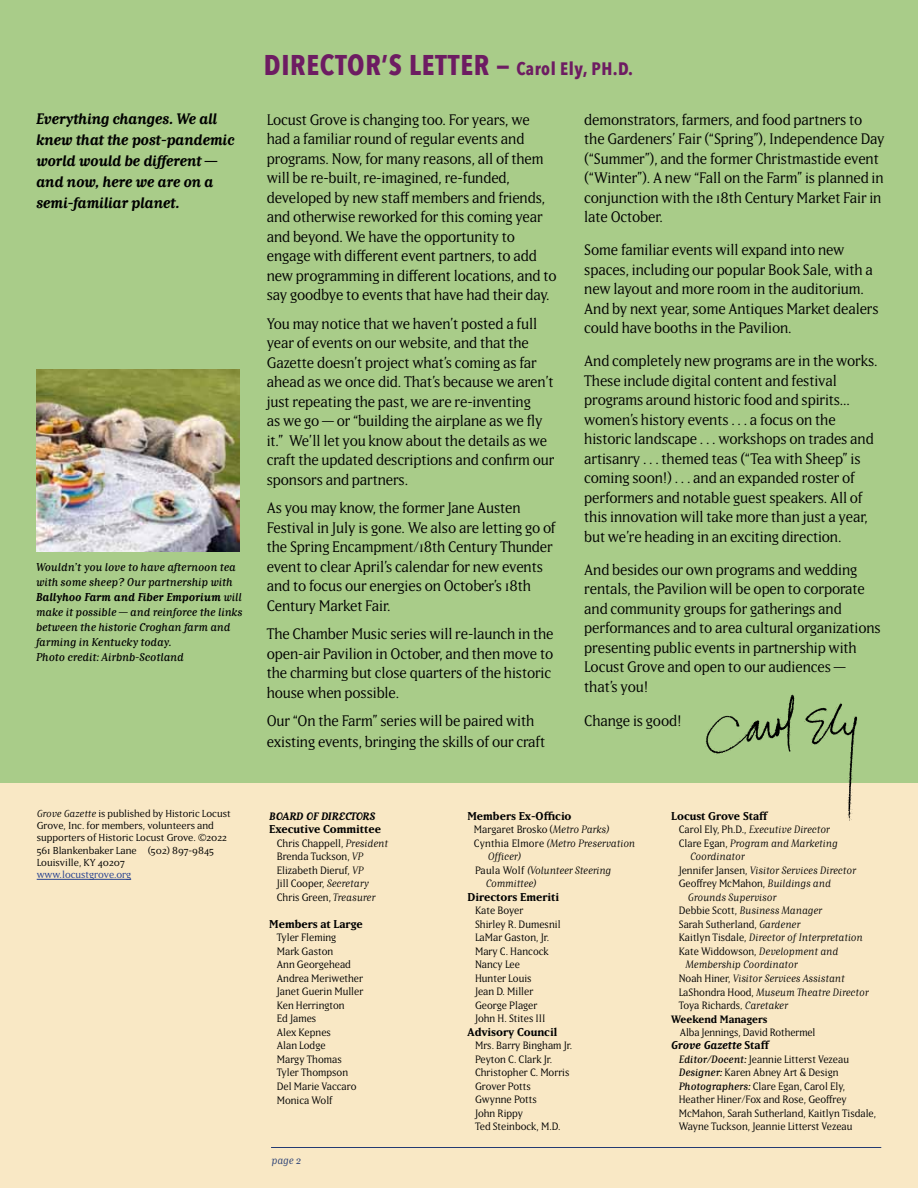
<style>
.page{position:relative;width:918px;height:1188px;background:#fff}
.page>*{position:absolute;margin:0;border:0;box-sizing:border-box;transform-origin:0 0}
.t1{font:700 28.5px "Avenir Next Condensed";letter-spacing:.025em;color:#6d1c62}
.t2{font:15px/19.5px "Matrix IIOT";letter-spacing:-.01em;color:#000}
.t3{font:italic 700 15px/21px "Matrix IIOT";letter-spacing:-.02em;color:#000}
.t4{font:italic 11.25px/15px "Matrix IIOT";color:#000}
.t5{font:700 11.25px "Matrix IIOT";color:#000}
.t6{font:italic 700 11.25px "Matrix IIOT";color:#000}
.t7{font:700 10.65px "Matrix II Script OT";letter-spacing:-.01em;color:#000;scale:1.06 1}
.t8{font:10.5px/13.5px "Matrix IIOT";color:#000}
.t9{font:italic 10.5px "Matrix IIOT";color:#000}
.t10{font:700 10.5px "Matrix IIOT";color:#000}
.t11{font:italic 10.5px "Matrix IIOT";color:#233a72}
.t12{font:10.05px/12px "Matrix IIOT";color:#000;scale:1.04 1}
.t13{font:10.05px/12px "Matrix IIOT";color:#000;scale:1.06 1}
.t14{font:10.05px "Matrix IIOT";color:#25408f;scale:1.06 1}
.s1{font-weight:700}
.s2{font-size:18px}
.s3{font-style:italic}
.s4{font-style:normal}
</style>
<div class="page">
<div style="left:0;top:780px;width:918px;height:408px;background:#f9e8c5"></div>
<hr style="left:271px;top:1147px;width:610px;height:1px;background:#233a72">
<hr style="left:37px;top:879px;width:94px;height:1px;background:#25408f">
<div style="left:0;top:0;width:918px;height:783px;background:#a9cc89"></div>
<img style="left:705px;top:694px;width:152px;height:127px">
<img style="left:36px;top:369px;width:204px;height:183px">
<p class="t3" style="left:36px;top:108px;width:200px">Everything changes. We all knew that the post-pandemic world would be different — and now, here we are on a semi-familiar planet.</p>
<p class="t4" style="left:36px;top:560px;width:208px">Wouldn’t you love to have afternoon tea with some sheep? Our partnership with <span class="s1">Ballyhoo Farm and Fiber Emporium</span> will make it possible — and reinforce the links between the historic Croghan farm and farming in Kentucky today.<br>Photo credit: Airbnb-Scotland</p>
<h1 class="t1" style="left:264px;top:47px;width:371px">DIRECTOR’S LETTER — <span class="s2">Carol Ely, Ph.D.</span></h1>
<p class="t2" style="left:267px;top:109px;width:291px">Locust Grove is changing too. For years, we had a familiar round of regular events and programs. Now, for many reasons, all of them will be re-built, re-imagined, re-funded, developed by new staff members and friends, and otherwise reworked for this coming year and beyond. We have the opportunity to engage with different event partners, to add new programming in different locations, and to say goodbye to events that have had their day.</p>
<p class="t2" style="left:267px;top:313px;width:289px">You may notice that we haven’t posted a full year of events on our website, and that the Gazette doesn’t project what’s coming as far ahead as we once did. That’s because we aren’t just repeating the past, we are re-inventing<br>as we go — or “building the airplane as we fly it.” We’ll let you know about the details as we craft the updated descriptions and confirm our sponsors and partners.</p>
<p class="t2" style="left:267px;top:498px;width:290px">As you may know, the former Jane Austen Festival in July is gone. We also are letting go of the Spring Encampment/18th Century Thunder event to clear April’s calendar for new events and to focus our energies on October’s 18th Century Market Fair.</p>
<p class="t2" style="left:267px;top:624px;width:288px">The Chamber Music series will re-launch in the open-air Pavilion in October, and then move to the charming but close quarters of the historic house when possible.</p>
<p class="t2" style="left:267px;top:710px;width:280px;line-height:21px">Our “On the Farm” series will be paired with existing events, bringing the skills of our craft</p>
<p class="t2" style="left:584px;top:109px;width:302px">demonstrators, farmers, and food partners to the Gardeners’ Fair (“Spring”), Independence Day (“Summer”), and the former Christmastide event (“Winter”). A new “Fall on the Farm” is planned in conjunction with the 18th Century Market Fair in late October.</p>
<p class="t2" style="left:584px;top:240px;width:296px">Some familiar events will expand into new spaces, including our popular Book Sale, with a new layout and more room in the auditorium.<br>And by next year, some Antiques Market dealers could have booths in the Pavilion.</p>
<p class="t2" style="left:584px;top:351px;width:295px">And completely new programs are in the works.<br>These include digital content and festival programs around historic food and spirits... women’s history events . . . a focus on the historic landscape . . . workshops on trades and artisanry . . . themed teas (“Tea with Sheep” is coming soon!) . . . and an expanded roster of performers and notable guest speakers. All of this innovation will take more than just a year, but we’re heading in an exciting direction.</p>
<p class="t2" style="left:584px;top:559px;width:298px">And besides our own programs and wedding rentals, the Pavilion will be open to corporate and community groups for gatherings and performances and to area cultural organizations presenting public events in partnership with Locust Grove and open to our audiences — that’s you!</p>
<p class="t2" style="left:584px;top:711px;width:99px">Change is good!</p>
<p class="t12" style="left:37px;top:807px;width:188px"><span class="s3">Grove Gazette</span> is published by Historic Locust<br>Grove, Inc. for members, volunteers and supporters of Historic Locust Grove. ©2022</p>
<p class="t13" style="left:37px;top:845px;width:169px">561 Blankenbaker Lane (502) 897-9845<br>Louisville, KY 40207</p>
<p class="t14" style="left:37px;top:869px;width:91px">www.locustgrove.org</p>
<p class="t7" style="left:269px;top:810px;width:102px">BOARD OF DIRECTORS</p>
<p class="t5" style="left:269px;top:823px;width:113px">Executive Committee</p>
<p class="t8" style="left:277px;top:836px;width:113px">Chris Chappell, <span class="s3">President<br></span>Brenda Tuckson, <span class="s3">VP<br></span>Elizabeth Dieruf, <span class="s3">VP<br></span>Jill Cooper, <span class="s3">Secretary<br></span>Chris Green, <span class="s3">Treasurer</span></p>
<p class="t5" style="left:269px;top:917px;width:95px">Members at Large</p>
<p class="t8" style="left:277px;top:931px;width:88px">Tyler Fleming<br>Mark Gaston<br>Ann Georgehead<br>Andrea Meriwether<br>Janet Guerin Muller<br>Ken Herrington<br>Ed James<br>Alex Kepnes<br>Alan Lodge<br>Margy Thomas<br>Tyler Thompson<br>Del Marie Vaccaro<br>Monica Wolf</p>
<p class="t11" style="left:272px;top:1153px;width:31px">page 2</p>
<p class="t5" style="left:468px;top:809px;width:106px">Members Ex-Officio</p>
<p class="t8" style="left:474px;top:822px;width:137px">Margaret Brosko (<span class="s3">Metro Parks)</span></p>
<p class="t9" style="left:474px;top:837px;width:163px"><span class="s4">Cynthia Elmore</span> (Metro Preservation</p>
<p class="t9" style="left:488px;top:850px;width:35px">Officer)</p>
<p class="t9" style="left:475px;top:864px;width:138px"><span class="s4">Paula Wolf</span> (Volunteer Steering</p>
<p class="t9" style="left:486px;top:877px;width:52px">Committee)</p>
<p class="t5" style="left:468px;top:890px;width:93px">Directors Emeriti</p>
<p class="t8" style="left:475px;top:903px;width:87px">Kate Boyer<br>Shirley R. Dumesnil<br>LaMar Gaston, Jr.<br>Mary C. Hancock<br>Nancy Lee<br>Hunter Louis<br>Jean D. Miller<br>George Plager<br>John H. Stites III</p>
<p class="t5" style="left:468px;top:1025px;width:91px">Advisory Council</p>
<p class="t8" style="left:475px;top:1038px;width:99px">Mrs. Barry Bingham Jr.<br>Peyton C. Clark Jr.<br>Christopher C. Morris<br>Grover Potts<br>Gwynne Potts<br>John Rippy<br>Ted Steinbock, M.D.</p>
<p class="t5" style="left:671px;top:809px;width:99px">Locust Grove Staff</p>
<p class="t9" style="left:679px;top:823px;width:153px"><span class="s4">Carol Ely, Ph.D.,</span> Executive Director</p>
<p class="t9" style="left:679px;top:837px;width:160px"><span class="s4">Clare Egan,</span> Program and Marketing</p>
<p class="t9" style="left:690px;top:850px;width:56px">Coordinator</p>
<p class="t9" style="left:679px;top:864px;width:179px"><span class="s4">Jennifer Jansen,</span> Visitor Services Director</p>
<p class="t8" style="left:679px;top:877px;width:154px">Geoffrey McMahon, <span class="s3">Buildings and</span></p>
<p class="t9" style="left:688px;top:891px;width:90px">Grounds Supervisor</p>
<p class="t9" style="left:679px;top:904px;width:145px"><span class="s4">Debbie Scott,</span> Business Manager</p>
<p class="t8" style="left:679px;top:917px;width:123px">Sarah Sutherland, <span class="s3">Gardener</span></p>
<p class="t9" style="left:679px;top:931px;width:186px"><span class="s4">Kaitlyn Tisdale,</span> Director of Interpretation</p>
<p class="t8" style="left:679px;top:944px;width:161px">Kate Widdowson, <span class="s3">Development and</span></p>
<p class="t9" style="left:686px;top:958px;width:114px">Membership Coordinator</p>
<p class="t9" style="left:679px;top:972px;width:168px"><span class="s4">Noah Hiner,</span> Visitor Services Assistant</p>
<p class="t9" style="left:679px;top:985px;width:191px"><span class="s4">LaShondra Hood,</span> Museum Theatre Director</p>
<p class="t8" style="left:679px;top:998px;width:111px">Toya Richards<span class="s3">, Caretaker</span></p>
<p class="t10" style="left:671px;top:1012px;width:98px">Weekend Managers</p>
<p class="t8" style="left:680px;top:1025px;width:137px">Alba Jennings, David Rothermel</p>
<p class="t6" style="left:671px;top:1039px;width:100px">Grove Gazette <span class="s4">Staff</span></p>
<p class="t8" style="left:679px;top:1052px;width:199px"><span class="s3">Editor/Docent:</span> Jeannie Litterst Vezeau <span class="s3">Designer:</span> Karen Abney Art &amp; Design <span class="s3">Photographers:</span> Clare Egan, Carol Ely, Heather Hiner/Fox and Rose, Geoffrey McMahon, Sarah Sutherland, Kaitlyn Tisdale, Wayne Tuckson, Jeannie Litterst Vezeau</p>
</div>
